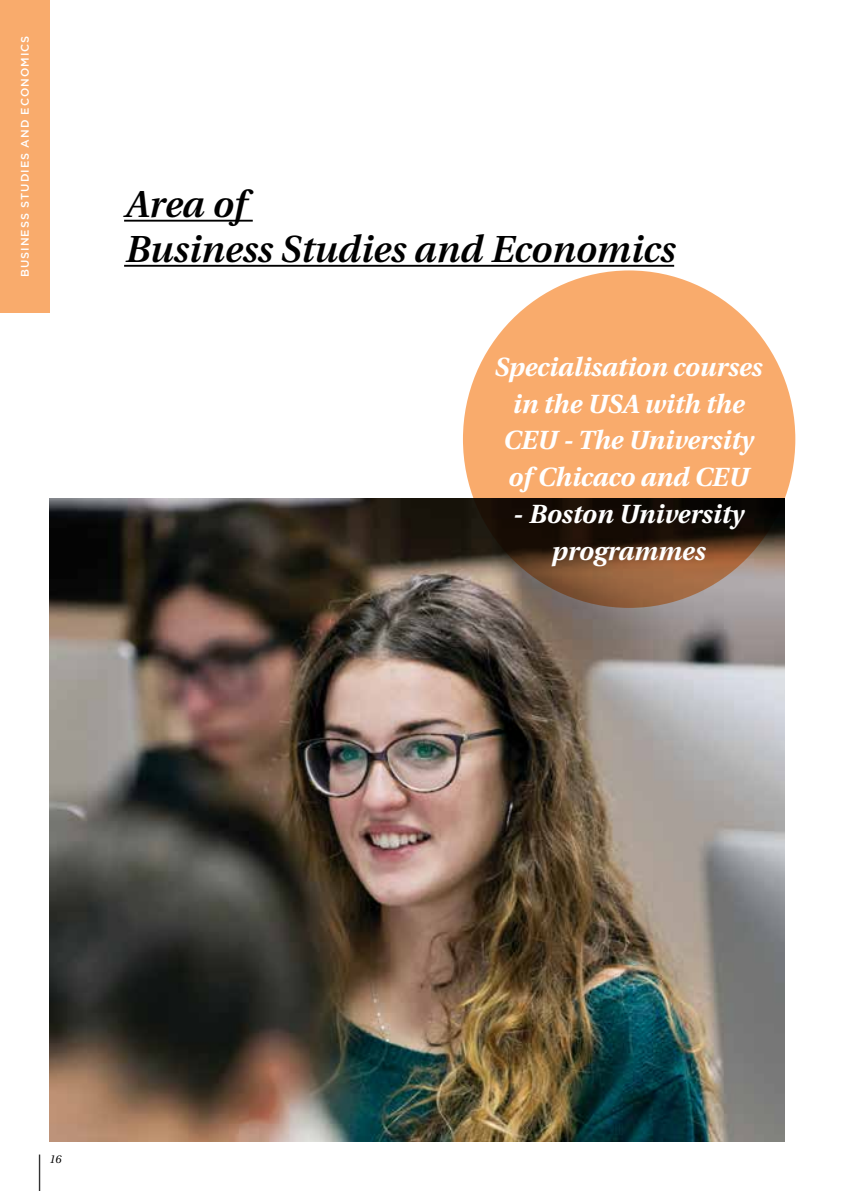
<style>
.page{position:relative;width:844px;height:1191px;background:#fff}
.page>*{position:absolute;margin:0;border:0;box-sizing:border-box;transform-origin:0 0}
.t1{font:italic 600 37.62px/45.1px "Utopia";color:#000}
.t2{font:italic 700 26.25px/36.8px "Utopia";color:#fff;text-align:center}
.t3{font:italic 11.38px "Utopia";color:#000}
.t4{font:500 11.03px "Gotham";letter-spacing:.095em;color:#fff}
</style>
<div class="page">
<div style="left:0;top:0;width:50px;height:313px;background:#f9ab6c"></div>
<img style="left:50px;top:498px;width:734px;height:643px">
<svg style="left:463px;top:270px;width:332px;height:338px;background:#c78755"></svg>
<hr style="left:124px;top:220px;width:129px;height:2px;background:#000">
<hr style="left:124px;top:265px;width:550px;height:2px;background:#000">
<hr style="left:39px;top:1154px;width:1px;height:37px;background:#000">
<p class="t4" style="left:19px;top:277px;width:243px;rotate:-90deg">BUSINESS STUDIES AND ECONOMICS</p>
<h1 class="t1" style="left:124px;top:182px;width:551px">Area of<br>Business Studies and Economics</h1>
<p class="t2" style="left:493px;top:348px;width:269px">Specialisation courses in the USA with the<br>CEU - The University of Chicaco and CEU</p>
<p class="t2" style="left:512px;top:495px;width:232px">- Boston University programmes</p>
<p class="t3" style="left:50px;top:1153px;width:14px">16</p>
</div>
